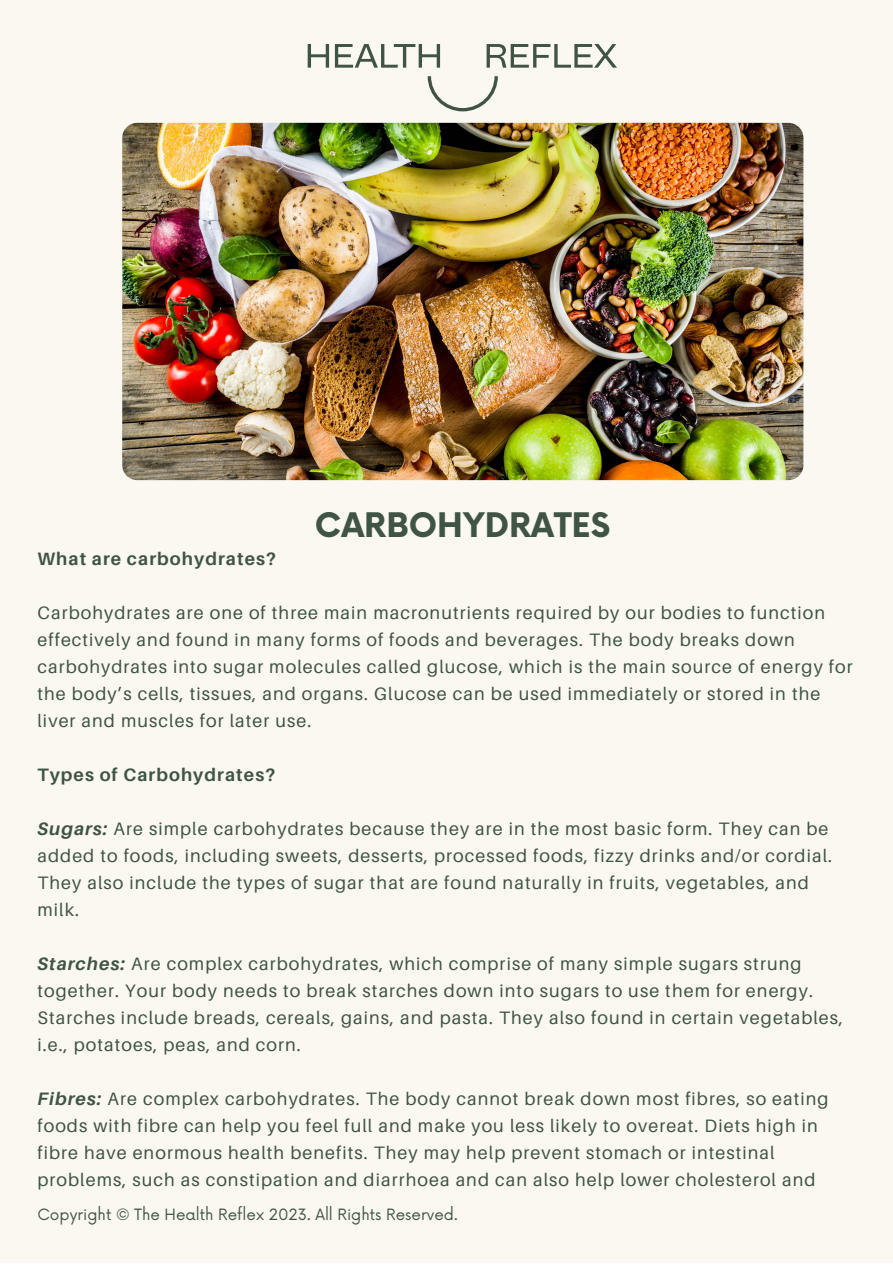
<style>
.page{position:relative;width:893px;height:1264px;background:#fff}
.page>*{position:absolute;margin:0;border:0;box-sizing:border-box;transform-origin:0 0}
.t1{font:700 33px "Now";color:#3f5445}
.t2{font:18px/27px "Aileron";letter-spacing:.06em;color:#3f5445}
.t3{font:700 18px "Aileron";letter-spacing:.06em;color:#3f5445}
.t4{font:15.15px "Now";color:#3f5445}
.s1{font-weight:700;font-style:italic}
</style>
<div class="page">
<div style="left:0;top:0;width:892px;height:1262px;background:#faf8f0"></div>
<svg style="left:307px;top:44px;width:310px;height:67px"></svg>
<img style="left:122px;top:123px;width:681px;height:357px;border-radius:15px">
<p class="t1" style="left:315px;top:507px;width:297px">CARBOHYDRATES</p>
<p class="t3" style="left:37px;top:547px;width:240px">What are carbohydrates?</p>
<p class="t2" style="left:37px;top:598px;width:816px">Carbohydrates are one of three main macronutrients required by our bodies to function effectively and found in many forms of foods and beverages. The body breaks down carbohydrates into sugar molecules called glucose, which is the main source of energy for the body’s cells, tissues, and organs. Glucose can be used immediately or stored in the liver and muscles for later use.</p>
<p class="t3" style="left:37px;top:763px;width:239px">Types of Carbohydrates?</p>
<p class="t2" style="left:37px;top:814px;width:796px"><span class="s1">Sugars:</span> Are simple carbohydrates because they are in the most basic form. They can be added to foods, including sweets, desserts, processed foods, fizzy drinks and/or cordial.<br>They also include the types of sugar that are found naturally in fruits, vegetables, and milk.</p>
<p class="t2" style="left:37px;top:949px;width:807px"><span class="s1">Starches:</span> Are complex carbohydrates, which comprise of many simple sugars strung together. Your body needs to break starches down into sugars to use them for energy.<br>Starches include breads, cereals, gains, and pasta. They also found in certain vegetables, i.e., potatoes, peas, and corn.</p>
<p class="t2" style="left:37px;top:1084px;width:792px"><span class="s1">Fibres:</span> Are complex carbohydrates. The body cannot break down most fibres, so eating foods with fibre can help you feel full and make you less likely to overeat. Diets high in fibre have enormous health benefits. They may help prevent stomach or intestinal problems, such as constipation and diarrhoea and can also help lower cholesterol and</p>
<p class="t4" style="left:37px;top:1205px;width:421px">Copyright © The Health Reflex 2023. All Rights Reserved.</p>
</div>
